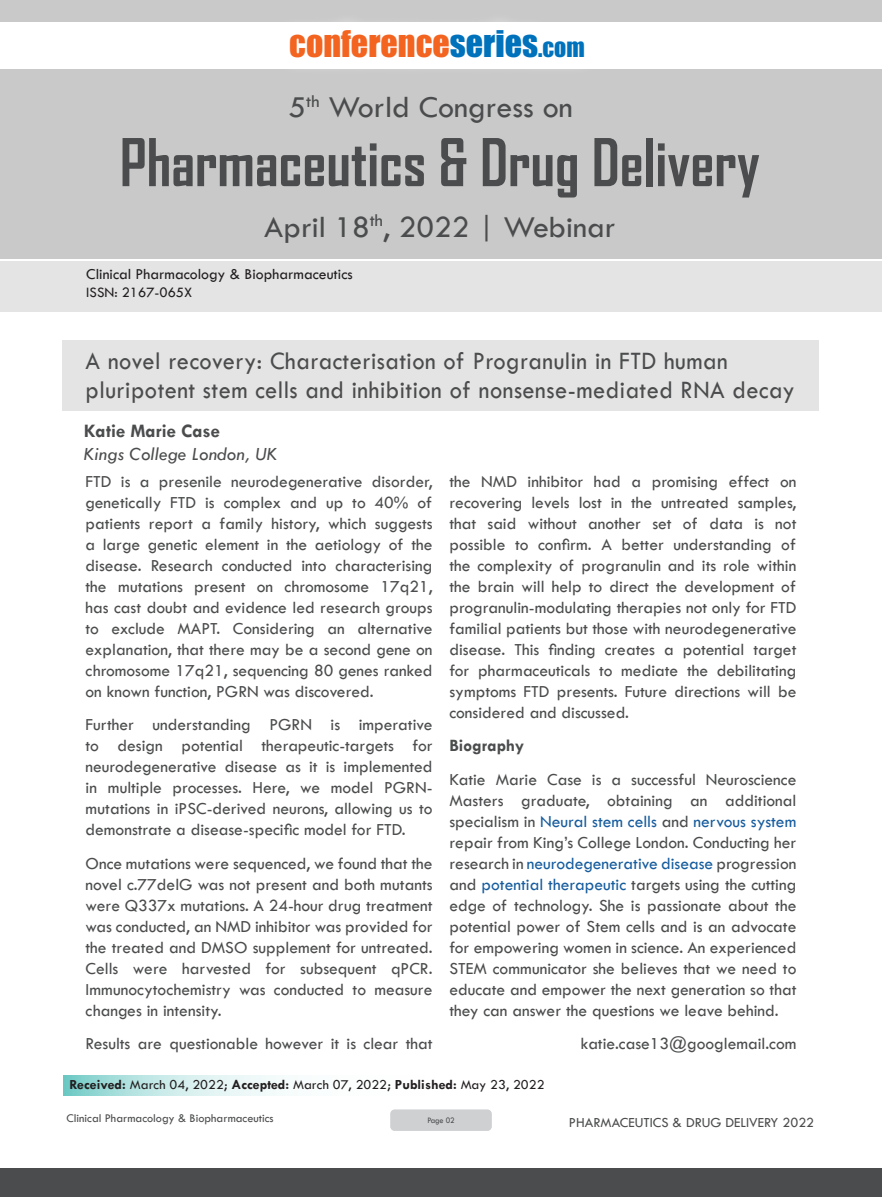
<style>
.page{position:relative;width:882px;height:1197px;background:#fff}
.page>*{position:absolute;margin:0;border:0;box-sizing:border-box;transform-origin:0 0}
.t1{font:700 63px "Agency FB";color:#4b4c4d;scale:.95 1}
.t2{font:33.95px "Impact";color:#f36421}
.t3{font:31.5px "Tw Cen";color:#4b4c4d}
.t4{font:26.07px/28.9px "Tw Cen";letter-spacing:.02em;color:#4b4c4d;scale:.94 1}
.t5{font:italic 19.25px "Tw Cen";color:#4b4c4d}
.t6{font:700 19.25px "Tw Cen";color:#4b4c4d}
.Abstract{font:17.5px/21px "Tw Cen";color:#4b4c4d;text-align:justify}
.Abstract-2{font:700 17.5px "Tw Cen";color:#4b4c4d}
.t7{font:15.75px "Tw Cen";color:#231f20}
.t8{font:14.88px "Tw Cen";color:#231f20}
.t9{font:14.35px "Tw Cen";color:#4b4c4d}
.Paragraph_Style_1{font:14px "Tw Cen";color:#231f20}
.t10{font:12.25px "Tw Cen";color:#4b4c4d}
.t11{font:8.58px "Tw Cen";letter-spacing:-.02em;color:#4b4c4d;scale:.95 1}
.s1{color:#0072bc}
.s2{font-size:23.8px;color:#0072bc}
.s3{color:#175d9e}
.s4{font-weight:700}
</style>
<div class="page">
<div style="left:0;top:0;width:882px;height:259px;background:#c9c9c9"></div>
<div style="left:0;top:1168px;width:882px;height:29px;background:#4b4c4d"></div>
<div style="left:1px;top:261px;width:881px;height:51px;background:#e4e4e4"></div>
<div style="left:63px;top:341px;width:756px;height:70px;background:#e4e4e4"></div>
<div style="left:0;top:22px;width:882px;height:47px;background:#fff"></div>
<div style="left:390px;top:1110px;width:102px;height:21px;background:#cfd0d2;border-radius:4px"></div>
<svg style="left:63px;top:1075px;width:217px;height:20px;background:#c3e8e6"></svg>
<h2 class="t2" style="left:289px;top:17px;width:297px">CONFERENCE<span class="s1">SERIES</span><span class="s2">.COM</span></h2>
<h3 class="t3" style="left:289px;top:88px;width:286px">5<sup>th</sup> World Congress on</h3>
<h1 class="t1" style="left:120px;top:123px;width:675px">Pharmaceutics &amp; Drug Delivery</h1>
<h3 class="t3" style="left:264px;top:208px;width:353px">April 18<sup>th</sup>, 2022 | Webinar</h3>
<p class="t7" style="left:86px;top:265px;width:268px">Clinical Pharmacology &amp; Biopharmaceutics</p>
<p class="t8" style="left:86px;top:284px;width:108px">ISSN: 2167-065X</p>
<p class="t4" style="left:86px;top:346px;width:756px">A novel recovery: Characterisation of Progranulin in FTD human pluripotent stem cells and inhibition of nonsense-mediated RNA decay</p>
<p class="t6" style="left:84px;top:419px;width:138px">Katie Marie Case</p>
<p class="t5" style="left:84px;top:442px;width:195px">Kings College London, UK</p>
<p class="Abstract" style="left:86px;top:471px;width:349px">FTD is a presenile neurodegenerative disorder, genetically FTD is complex and up to 40% of patients report a family history, which suggests a large genetic element in the aetiology of the disease. Research conducted into characterising the mutations present on chromosome 17q21, has cast doubt and evidence led research groups to exclude MAPT. Considering an alternative explanation, that there may be a second gene on chromosome 17q21, sequencing 80 genes ranked on known function, PGRN was discovered.</p>
<p class="Abstract" style="left:86px;top:714px;width:349px">Further understanding PGRN is imperative to design potential therapeutic-targets for neurodegenerative disease as it is implemented in multiple processes. Here, we model PGRN&shy;mutations in iPSC-derived neurons, allowing us to demonstrate a disease-specific model for FTD.</p>
<p class="Abstract" style="left:86px;top:853px;width:349px">Once mutations were sequenced, we found that the novel c.77delG was not present and both mutants were Q337x mutations. A 24-hour drug treatment was conducted, an NMD inhibitor was provided for the treated and DMSO supplement for untreated.<br>Cells were harvested for subsequent qPCR.<br>Immunocytochemistry was conducted to measure changes in intensity.</p>
<p class="Abstract" style="left:86px;top:1033px;width:349px">Results are questionable however it is clear that</p>
<p class="Abstract" style="left:449px;top:471px;width:349px">the NMD inhibitor had a promising effect on recovering levels lost in the untreated samples, that said without another set of data is not possible to confirm. A better understanding of the complexity of progranulin and its role within the brain will help to direct the development of progranulin-modulating therapies not only for FTD familial patients but those with neurodegenerative disease. This finding creates a potential target for pharmaceuticals to mediate the debilitating symptoms FTD presents. Future directions will be considered and discussed.</p>
<p class="Abstract-2" style="left:449px;top:735px;width:76px">Biography</p>
<p class="Abstract" style="left:449px;top:769px;width:349px">Katie Marie Case is a successful Neuroscience Masters graduate, obtaining an additional specialism in <span class="s3">Neural stem cells</span> and <span class="s3">nervous system </span>repair from King’s College London. Conducting her research in <span class="s3">neurodegenerative disease</span> progression and <span class="s3">potential therapeutic</span> targets using the cutting edge of technology. She is passionate about the potential power of Stem cells and is an advocate for empowering women in science. An experienced STEM communicator she believes that we need to educate and empower the next generation so that they can answer the questions we leave behind.</p>
<p class="Abstract" style="left:581px;top:1033px;width:217px">katie.case13@googlemail.com</p>
<p class="Paragraph_Style_1" style="left:69px;top:1076px;width:477px"><span class="s4">Received:</span> March 04, 2022; <span class="s4">Accepted:</span> March 07, 2022; <span class="s4">Published:</span> May 23, 2022</p>
<p class="t10" style="left:66px;top:1111px;width:209px">Clinical Pharmacology &amp; Biopharmaceutics</p>
<p class="t9" style="left:569px;top:1114px;width:247px">PHARMACEUTICS &amp; DRUG DELIVERY 2022</p>
<p class="t11" style="left:427px;top:1115px;width:30px">Page 02</p>
</div>
